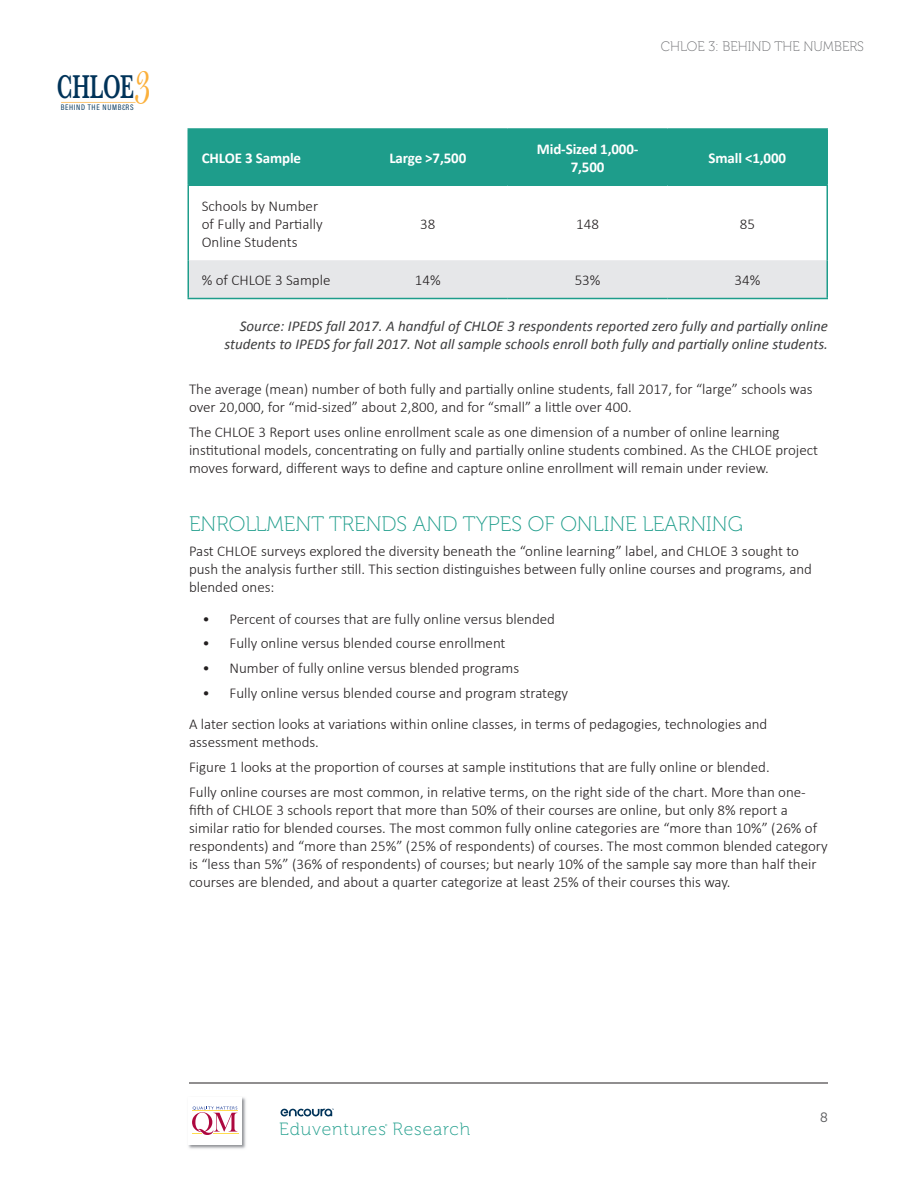
<style>
.page{position:relative;width:918px;height:1188px;background:#fff}
.page>*{position:absolute;margin:0;border:0;box-sizing:border-box;transform-origin:0 0}
.t1{font:58.5px "Bell";color:#fbb03b;scale:.62 1}
.t2{font:600 34.35px "Baskerville";letter-spacing:-.01em;color:#003359;scale:.62 1}
.Heading{font:21px "Museo 100";color:#1e9d8b}
.t3{font:17.7px "Museo 100";letter-spacing:.05em;color:#1e9d8b}
.Body{font:300 15px/18px "Calibri";color:#231f20}
.List{font:300 15px "Calibri";color:#231f20}
.Note{font:italic 15px/18px "Calibri";color:#3e3e3f;text-align:right}
.Table_Header{font:700 15px/18px "Calibri";letter-spacing:-.01em;color:#fff;text-align:center}
.t4{font:13.65px "Museo 100";color:#6c6d70}
.t5{font:13.5px "Museo 300";color:#57585a}
.t6{font:8.1px "Acumin Pro Cond";letter-spacing:.08em;color:#003359}
</style>
<div class="page">
<hr style="left:189px;top:1083px;width:639px;height:1px;background:#231f20">
<svg style="left:281px;top:1109px;width:53px;height:7px"></svg>
<img style="left:188px;top:1097px;width:58px;height:52px">
<div style="left:189px;top:1098px;width:53px;height:47px;background:#fff"></div>
<svg style="left:192px;top:1107px;width:46px;height:28px"></svg>
<div style="left:189px;top:130px;width:637px;height:54px;background:#1e9d8b"></div>
<div style="left:189px;top:260px;width:637px;height:38px;background:#e6e7e9"></div>
<hr style="left:188px;top:128px;width:160px;height:2px;background:#1e9d8b">
<hr style="left:188px;top:130px;width:1px;height:54px;background:#1e9d8b">
<hr style="left:348px;top:128px;width:160px;height:2px;background:#1e9d8b">
<hr style="left:508px;top:128px;width:160px;height:2px;background:#1e9d8b">
<hr style="left:668px;top:128px;width:160px;height:2px;background:#1e9d8b">
<hr style="left:826px;top:130px;width:2px;height:54px;background:#1e9d8b">
<hr style="left:188px;top:184px;width:160px;height:2px;background:#1e9d8b">
<hr style="left:348px;top:184px;width:160px;height:2px;background:#1e9d8b">
<hr style="left:508px;top:184px;width:160px;height:2px;background:#1e9d8b">
<hr style="left:668px;top:184px;width:160px;height:2px;background:#1e9d8b">
<hr style="left:188px;top:186px;width:1px;height:74px;background:#1e9d8b">
<hr style="left:826px;top:186px;width:2px;height:74px;background:#1e9d8b">
<hr style="left:188px;top:260px;width:1px;height:38px;background:#1e9d8b">
<hr style="left:826px;top:260px;width:2px;height:38px;background:#1e9d8b">
<hr style="left:188px;top:298px;width:160px;height:1px;background:#1e9d8b">
<hr style="left:348px;top:298px;width:160px;height:1px;background:#1e9d8b">
<hr style="left:508px;top:298px;width:160px;height:1px;background:#1e9d8b">
<hr style="left:668px;top:298px;width:160px;height:1px;background:#1e9d8b">
<svg style="left:61px;top:102px;width:75px;height:1px"></svg>
<h1 class="t1" style="left:133px;top:50px;width:31px">3</h1>
<h2 class="t2" style="left:57px;top:63px;width:126px">CHLOE</h2>
<p class="t6" style="left:61px;top:102px;width:62px">BEHIND THE NUMB</p>
<p class="t6" style="left:126px;top:102px;width:9px">RS</p>
<p class="t4" style="left:661px;top:39px;width:205px">CHLOE 3: BEHIND THE NUMBERS</p>
<p class="Table_Header" style="left:202px;top:149px;width:101px">CHLOE 3 Sample</p>
<p class="Table_Header" style="left:389px;top:149px;width:78px">Large &gt;7,500</p>
<p class="Table_Header" style="left:537px;top:140px;width:103px">Mid-Sized 1,000-<br>7,500</p>
<p class="Table_Header" style="left:709px;top:149px;width:79px">Small &lt;1,000</p>
<p class="Body" style="left:202px;top:197px;width:123px">Schools by Number of Fully and Partially<br>Online Students</p>
<p class="Body" style="left:420px;top:215px;width:17px">38</p>
<p class="Body" style="left:576px;top:215px;width:24px">148</p>
<p class="Body" style="left:740px;top:215px;width:17px">85</p>
<p class="Body" style="left:202px;top:271px;width:130px">% of CHLOE 3 Sample</p>
<p class="Body" style="left:415px;top:271px;width:27px">14%</p>
<p class="Body" style="left:575px;top:271px;width:27px">53%</p>
<p class="Body" style="left:734px;top:271px;width:27px">34%</p>
<p class="Note" style="left:224px;top:316px;width:605px">Source: IPEDS fall 2017. A handful of CHLOE 3 respondents reported zero fully and partially online students to IPEDS for fall 2017. Not all sample schools enroll both fully and partially online students.</p>
<p class="Body" style="left:189px;top:380px;width:625px">The average (mean) number of both fully and partially online students, fall 2017, for “large” schools was over 20,000, for “mid-sized” about 2,800, and for “small” a little over 400.</p>
<p class="Body" style="left:189px;top:422px;width:631px">The CHLOE 3 Report uses online enrollment scale as one dimension of a number of online learning institutional models, concentrating on fully and partially online students combined. As the CHLOE project moves forward, different ways to define and capture online enrollment will remain under review.</p>
<p class="Heading" style="left:189px;top:513px;width:556px">ENROLLMENT TRENDS AND TYPES OF ONLINE LEARNING</p>
<p class="Body" style="left:189px;top:542px;width:625px">Past CHLOE surveys explored the diversity beneath the “online learning” label, and CHLOE 3 sought to push the analysis further still. This section distinguishes between fully online courses and programs, and blended ones:</p>
<p class="List" style="left:202px;top:609px;width:354px">• Percent of courses that are fully online versus blended</p>
<p class="List" style="left:202px;top:634px;width:305px">• Fully online versus blended course enrollment</p>
<p class="List" style="left:202px;top:659px;width:318px">• Number of fully online versus blended programs</p>
<p class="List" style="left:202px;top:684px;width:367px">• Fully online versus blended course and program strategy</p>
<p class="Body" style="left:189px;top:715px;width:580px">A later section looks at variations within online classes, in terms of pedagogies, technologies and assessment methods.</p>
<p class="Body" style="left:189px;top:758px;width:582px">Figure 1 looks at the proportion of courses at sample institutions that are fully online or blended.</p>
<p class="Body" style="left:189px;top:783px;width:640px">Fully online courses are most common, in relative terms, on the right side of the chart. More than one&shy;fifth of CHLOE 3 schools report that more than 50% of their courses are online, but only 8% report a similar ratio for blended courses. The most common fully online categories are “more than 10%” (26% of respondents) and “more than 25%” (25% of respondents) of courses. The most common blended category is “less than 5%” (36% of respondents) of courses; but nearly 10% of the sample say more than half their courses are blended, and about a quarter categorize at least 25% of their courses this way.</p>
<p class="t3" style="left:279px;top:1119px;width:192px">Eduventures Research</p>
<p class="t5" style="left:820px;top:1111px;width:9px">8</p>
</div>
